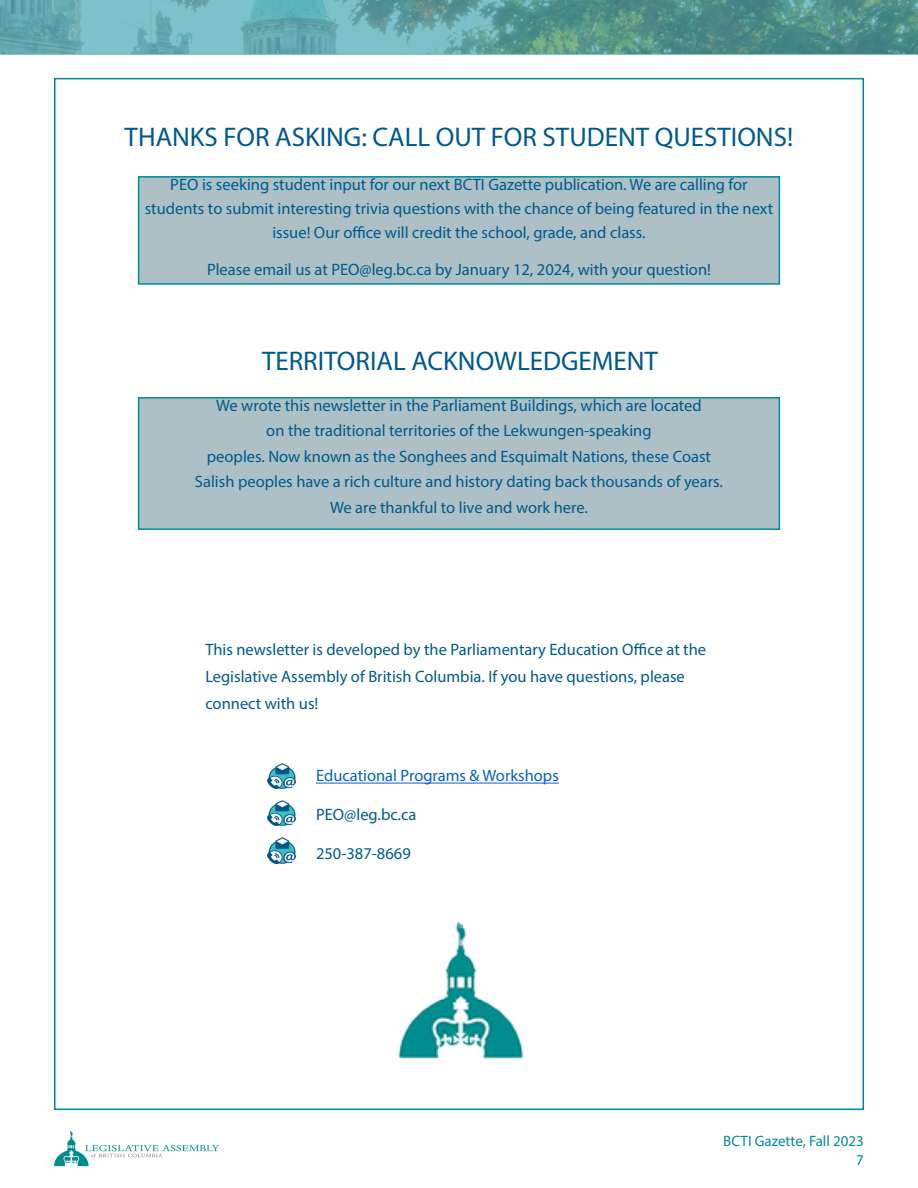
<style>
.page{position:relative;width:918px;height:1188px;background:#fff}
.page>*{position:absolute;margin:0;border:0;box-sizing:border-box;transform-origin:0 0}
.Body_Text{font:27px "Myriad Pro";color:#005a8b}
.Body_Text-2{font:16.5px/27px "Myriad Pro";color:#005a8b}
.Body_Text-3{font:16.5px "Myriad Pro";color:#0563c1}
.t1{font:15px/18.9px "Myriad Pro";color:#008998;text-align:right}
</style>
<div class="page">
<img style="left:54px;top:1130px;width:165px;height:37px">
<svg style="left:0;top:0;width:918px;height:55px;background:#61a2a2"></svg>
<div style="left:139px;top:398px;width:640px;height:131px;background:#acc0c6"></div>
<div style="left:138px;top:397px;width:642px;height:133px;border:2px solid #008e99"></div>
<img style="left:398px;top:921px;width:126px;height:138px">
<hr style="left:316px;top:783px;width:243px;height:1px;background:#0563c1">
<img style="left:268px;top:763px;width:28px;height:26px">
<img style="left:268px;top:800px;width:28px;height:26px">
<img style="left:268px;top:838px;width:28px;height:25px">
<div style="left:139px;top:177px;width:640px;height:107px;background:#acc0c6"></div>
<div style="left:138px;top:176px;width:642px;height:109px;border:2px solid #008e99"></div>
<p class="Body_Text" style="left:125px;top:121px;width:670px">THANKS FOR ASKING: CALL OUT FOR STUDENT QUESTIONS!</p>
<p class="Body_Text-2" style="left:145px;top:172px;width:630px;line-height:24px;text-align:center">PEO is seeking student input for our next BCTI Gazette publication. We are calling for students to submit interesting trivia questions with the chance of being featured in the next issue! Our office will credit the school, grade, and class.</p>
<p class="Body_Text-2" style="left:207px;top:256px;width:505px">Please email us at PEO@leg.bc.ca by January 12, 2024, with your question!</p>
<p class="Body_Text" style="left:262px;top:344px;width:398px">TERRITORIAL ACKNOWLEDGEMENT</p>
<p class="Body_Text-2" style="left:216px;top:392px;width:487px">We wrote this newsletter in the Parliament Buildings, which are located</p>
<p class="Body_Text-2" style="left:266px;top:417px;width:387px">on the traditional territories of the Lekwungen-speaking</p>
<p class="Body_Text-2" style="left:207px;top:443px;width:506px">peoples. Now known as the Songhees and Esquimalt Nations, these Coast</p>
<p class="Body_Text-2" style="left:195px;top:468px;width:530px">Salish peoples have a rich culture and history dating back thousands of years.</p>
<p class="Body_Text-2" style="left:330px;top:494px;width:259px">We are thankful to live and work here.</p>
<p class="Body_Text-2" style="left:205px;top:636px;width:502px">This newsletter is developed by the Parliamentary Education Office at the<br>Legislative Assembly of British Columbia. If you have questions, please connect with us!</p>
<p class="Body_Text-3" style="left:316px;top:766px;width:244px">Educational Programs &amp; Workshops</p>
<p class="Body_Text-2" style="left:316px;top:801px;width:102px">PEO@leg.bc.ca</p>
<p class="Body_Text-2" style="left:316px;top:840px;width:96px">250-387-8669</p>
<p class="t1" style="left:723px;top:1131px;width:142px">BCTI Gazette, Fall 2023<br>7</p>
</div>
